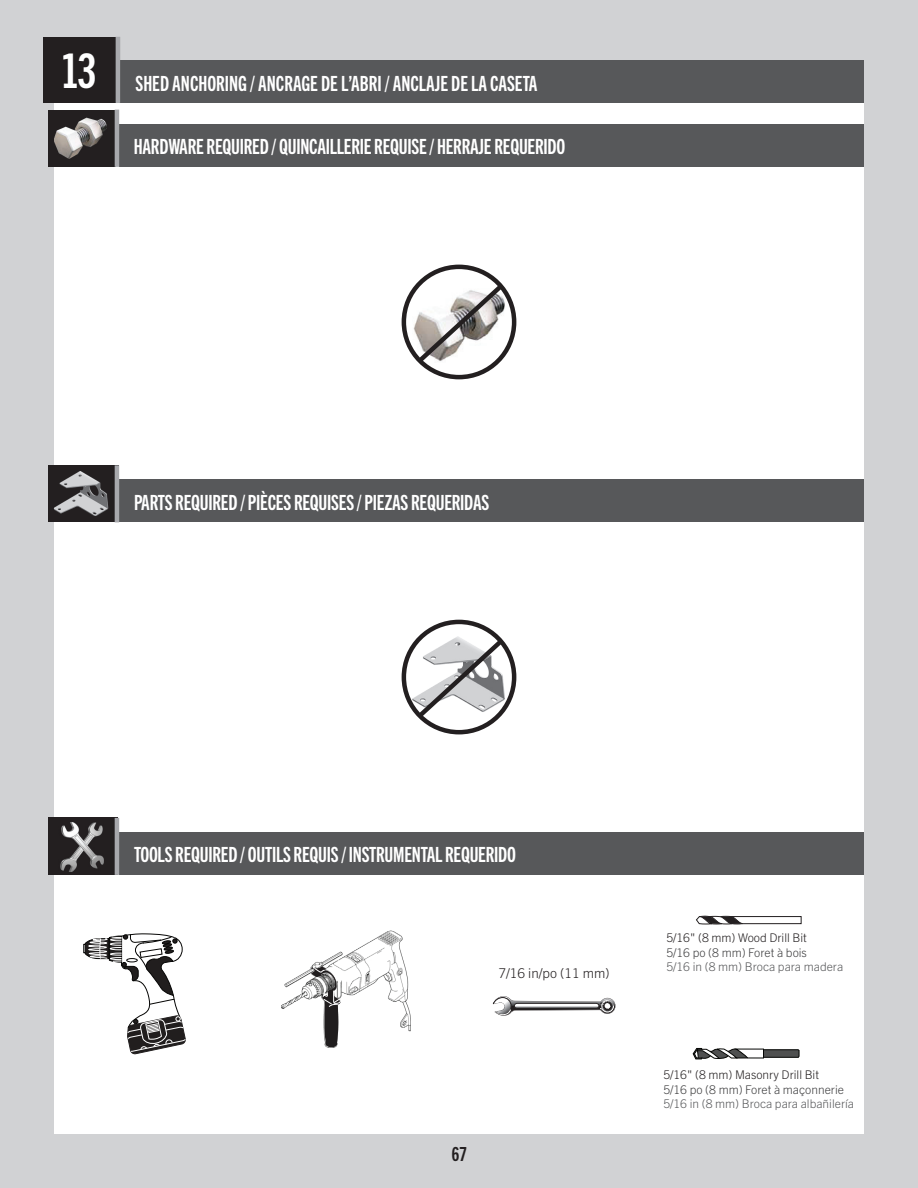
<style>
.page{position:relative;width:918px;height:1188px;background:#d1d2d4}
.page>*{position:absolute;margin:0;border:0;box-sizing:border-box;transform-origin:0 0}
.t1{font:48px "Trade Gothic Next LT Pro Bd Cm";color:#fff}
.t2{font:21px "Trade Gothic Next LT Pro Bd Cm";letter-spacing:-.01em;color:#fff}
.t3{font:19.5px "Trade Gothic Next LT Pro Bd Cm";color:#231f20}
.t4{font:300 13.5px "Trade Gothic Next LT Pro";color:#231f20}
.t5{font:300 12px "Trade Gothic Next LT Pro";color:#57585a}
.t6{font:300 12px "Trade Gothic Next LT Pro";color:#3e3e3f}
.t7{font:300 12px "Trade Gothic Next LT Pro";color:#231f20}
</style>
<div class="page">
<div style="left:54px;top:69px;width:810px;height:1065px;background:#fff"></div>
<div style="left:120px;top:60px;width:744px;height:43px;background:#57585a"></div>
<div style="left:43px;top:37px;width:73px;height:66px;background:#231f20"></div>
<hr style="left:116px;top:37px;width:4px;height:66px;background:#a8a9ad">
<svg style="left:83px;top:933px;width:103px;height:121px"></svg>
<img style="left:282px;top:931px;width:128px;height:101px">
<svg style="left:312px;top:966px;width:32px;height:81px"></svg>
<svg style="left:493px;top:996px;width:122px;height:20px"></svg>
<div style="left:119px;top:832px;width:744px;height:43px;background:#57585a"></div>
<div style="left:119px;top:479px;width:744px;height:43px;background:#57585a"></div>
<div style="left:119px;top:124px;width:744px;height:43px;background:#57585a"></div>
<div style="left:49px;top:818px;width:69px;height:57px;background:#231f20"></div>
<div style="left:49px;top:465px;width:70px;height:57px;background:#231f20"></div>
<div style="left:49px;top:110px;width:67px;height:57px;background:#231f20"></div>
<hr style="left:115px;top:818px;width:4px;height:57px;background:#a8a9ad">
<hr style="left:115px;top:465px;width:4px;height:57px;background:#a8a9ad">
<hr style="left:115px;top:110px;width:4px;height:57px;background:#a8a9ad">
<img style="left:54px;top:117px;width:53px;height:42px">
<img style="left:53px;top:471px;width:55px;height:45px">
<img style="left:60px;top:822px;width:44px;height:50px">
<svg style="left:693px;top:1048px;width:106px;height:11px"></svg>
<svg style="left:696px;top:916px;width:106px;height:9px"></svg>
<div style="left:402px;top:265px;width:114px;height:114px;border:4px solid #231f20;border-radius:50%"></div>
<svg style="left:413px;top:281px;width:93px;height:86px"></svg>
<div style="left:402px;top:620px;width:114px;height:114px;border:4px solid #231f20;border-radius:50%"></div>
<svg style="left:413px;top:636px;width:93px;height:87px"></svg>
<h1 class="t1" style="left:61px;top:54px;width:37px">13</h1>
<p class="t2" style="left:136px;top:76px;width:403px">SHED ANCHORING / ANCRAGE DE L’ABRI / ANCLAJE DE LA CASETA</p>
<p class="t2" style="left:134px;top:139px;width:433px">HARDWARE REQUIRED / QUINCAILLERIE REQUISE / HERRAJE REQUERIDO</p>
<p class="t2" style="left:134px;top:495px;width:357px">PARTS REQUIRED / PIÈCES REQUISES / PIEZAS REQUERIDAS</p>
<p class="t2" style="left:134px;top:847px;width:384px">TOOLS REQUIRED / OUTILS REQUIS / INSTRUMENTAL REQUERIDO</p>
<p class="t4" style="left:498px;top:968px;width:113px">7/16 in/po (11 mm)</p>
<p class="t3" style="left:452px;top:1147px;width:16px">67</p>
<p class="t7" style="left:666px;top:934px;width:142px">5/16" (8 mm) Wood Drill Bit</p>
<p class="t6" style="left:666px;top:948px;width:142px">5/16 po (8 mm) Foret à bois</p>
<p class="t5" style="left:666px;top:963px;width:178px">5/16 in (8 mm) Broca para madera</p>
<p class="t7" style="left:663px;top:1071px;width:157px">5/16" (8 mm) Masonry Drill Bit</p>
<p class="t6" style="left:663px;top:1085px;width:182px">5/16 po (8 mm) Foret à maçonnerie</p>
<p class="t5" style="left:663px;top:1100px;width:192px">5/16 in (8 mm) Broca para albañilería</p>
</div>
